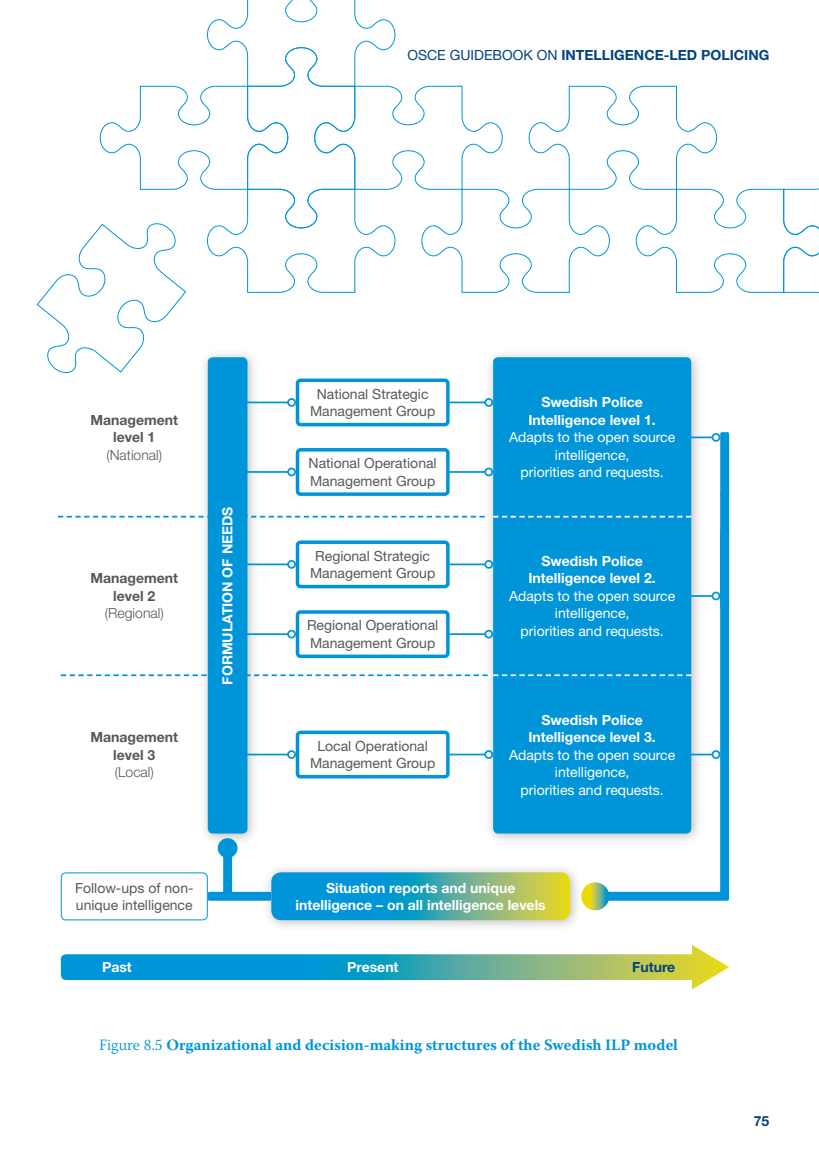
<style>
.page{position:relative;width:819px;height:1166px;background:#fff}
.page>*{position:absolute;margin:0;border:0;box-sizing:border-box;transform-origin:0 0}
.t1{font:700 15.75px "Warnock Pro";color:#0095d9}
.t2{font:14px/17.5px "Helvetica Neue LT Pro";color:#57585a}
.t3{font:700 14px/17.5px "Helvetica Neue LT Pro";color:#fff;text-align:center}
.t4{font:14px/17.5px "Helvetica Neue LT Pro";color:#fff;text-align:center}
.t5{font:700 14px/17.5px "Helvetica Neue LT Pro";color:#57585a;text-align:center}
.t6{font:700 14px "Helvetica Neue LT Pro";color:#01437c}
.t7{font:300 14px "Helvetica Neue LT Pro";color:#57585a}
.s1{font-weight:400}
.s2{font-weight:300}
</style>
<div class="page">
<svg style="left:36px;top:0;width:783px;height:374px"></svg>
<svg style="left:58px;top:516px;width:426px;height:1px"></svg>
<svg style="left:61px;top:674px;width:423px;height:2px"></svg>
<div style="left:199px;top:348px;width:61px;height:498px;background:#231f20;opacity:.3"></div>
<div style="left:208px;top:357px;width:39px;height:476px;background:#0095d9;border-radius:5px"></div>
<div style="left:484px;top:348px;width:219px;height:498px;background:#231f20;opacity:.3"></div>
<div style="left:493px;top:357px;width:198px;height:476px;background:#0095d9;border-radius:5px"></div>
<div style="left:262px;top:863px;width:320px;height:70px;background:#231f20;opacity:.3"></div>
<svg style="left:271px;top:872px;width:299px;height:48px;background:#4aa9a6"></svg>
<svg style="left:61px;top:945px;width:668px;height:44px"></svg>
<div style="left:61px;top:872px;width:147px;height:48px;border:1px solid #0095d9;border-radius:5px"></div>
<div style="left:208px;top:892px;width:63px;height:9px;background:#0095d9;border-radius:2px"></div>
<div style="left:720px;top:432px;width:9px;height:64px;background:#0095d9;border-radius:2px"></div>
<div style="left:720px;top:492px;width:9px;height:115px;background:#0095d9;border-radius:2px"></div>
<svg style="left:218px;top:838px;width:19px;height:54px"></svg>
<svg style="left:493px;top:516px;width:198px;height:1px"></svg>
<svg style="left:493px;top:674px;width:88px;height:2px"></svg>
<div style="left:296px;top:448px;width:153px;height:48px;border:4px solid #0095d9;border-radius:3px"></div>
<hr style="left:242px;top:471px;width:46px;height:2px;background:#0095d9">
<div style="left:287px;top:467px;width:9px;height:9px;border:2px solid #0095d9;border-radius:50%"></div>
<hr style="left:448px;top:471px;width:37px;height:2px;background:#0095d9">
<div style="left:484px;top:467px;width:9px;height:9px;border:2px solid #0095d9;border-radius:50%"></div>
<div style="left:296px;top:610px;width:153px;height:48px;border:4px solid #0095d9;border-radius:3px"></div>
<hr style="left:242px;top:633px;width:46px;height:2px;background:#0095d9">
<div style="left:287px;top:630px;width:9px;height:8px;border:2px solid #0095d9;border-radius:50%"></div>
<hr style="left:448px;top:633px;width:37px;height:2px;background:#0095d9">
<div style="left:484px;top:630px;width:9px;height:8px;border:2px solid #0095d9;border-radius:50%"></div>
<div style="left:296px;top:730px;width:153px;height:48px;border:4px solid #0095d9;border-radius:3px"></div>
<hr style="left:242px;top:754px;width:46px;height:1px;background:#0095d9">
<div style="left:287px;top:750px;width:9px;height:9px;border:2px solid #0095d9;border-radius:50%"></div>
<hr style="left:448px;top:754px;width:37px;height:1px;background:#0095d9">
<div style="left:484px;top:750px;width:9px;height:9px;border:2px solid #0095d9;border-radius:50%"></div>
<div style="left:296px;top:378px;width:153px;height:48px;border:4px solid #0095d9;border-radius:3px"></div>
<hr style="left:242px;top:401px;width:46px;height:2px;background:#0095d9">
<div style="left:287px;top:398px;width:9px;height:9px;border:2px solid #0095d9;border-radius:50%"></div>
<hr style="left:448px;top:401px;width:37px;height:2px;background:#0095d9">
<div style="left:484px;top:398px;width:9px;height:9px;border:2px solid #0095d9;border-radius:50%"></div>
<div style="left:296px;top:540px;width:153px;height:48px;border:4px solid #0095d9;border-radius:3px"></div>
<hr style="left:242px;top:563px;width:46px;height:2px;background:#0095d9">
<div style="left:287px;top:560px;width:9px;height:9px;border:2px solid #0095d9;border-radius:50%"></div>
<hr style="left:448px;top:563px;width:37px;height:2px;background:#0095d9">
<div style="left:484px;top:560px;width:9px;height:9px;border:2px solid #0095d9;border-radius:50%"></div>
<hr style="left:688px;top:436px;width:24px;height:2px;background:#0095d9">
<div style="left:711px;top:433px;width:9px;height:9px;border:2px solid #0095d9;border-radius:50%"></div>
<svg style="left:581px;top:529px;width:148px;height:381px"></svg>
<p class="t6" style="left:407px;top:46px;width:363px"><span class="s1">OSCE GUIDEBOOK ON</span> INTELLIGENCE-LED POLICING</p>
<p class="t5" style="left:90px;top:411px;width:89px">Management level 1</p>
<p class="t7" style="left:106px;top:446px;width:57px">(National)</p>
<p class="t5" style="left:90px;top:569px;width:89px">Management level 2</p>
<p class="t7" style="left:105px;top:605px;width:60px">(Regional)</p>
<p class="t5" style="left:90px;top:728px;width:89px">Management level 3</p>
<p class="t7" style="left:115px;top:763px;width:41px">(Local)</p>
<p class="t3" style="left:218px;top:684px;width:180px;rotate:-90deg">FORMULATION OF NEEDS</p>
<p class="t2" style="left:75px;top:878px;width:120px">Follow-ups of non&shy;unique intelligence</p>
<p class="t2" style="left:310px;top:385px;width:127px;text-align:center">National Strategic<br>Management Group</p>
<p class="t2" style="left:308px;top:454px;width:130px">National Operational<br>Management Group</p>
<p class="t2" style="left:310px;top:546px;width:127px;text-align:center">Regional Strategic<br>Management Group</p>
<p class="t2" style="left:307px;top:616px;width:133px">Regional Operational<br>Management Group</p>
<p class="t2" style="left:310px;top:737px;width:127px;text-align:center">Local Operational<br>Management Group</p>
<p class="t3" style="left:528px;top:393px;width:129px">Swedish Police<br>Intelligence level 1.</p>
<p class="t4" style="left:509px;top:428px;width:168px">Adapts to the open source intelligence,<br>priorities and requests.</p>
<p class="t3" style="left:528px;top:552px;width:129px">Swedish Police<br>Intelligence level 2.</p>
<p class="t4" style="left:509px;top:587px;width:168px">Adapts to the open source intelligence,<br>priorities and requests.</p>
<p class="t3" style="left:528px;top:710px;width:129px">Swedish Police<br>Intelligence level 3.</p>
<p class="t4" style="left:509px;top:745px;width:168px">Adapts to the open source intelligence,<br>priorities and requests.</p>
<p class="t3" style="left:295px;top:878px;width:252px">Situation reports and unique intelligence – on all intelligence levels</p>
<p class="t3" style="left:102px;top:958px;width:31px">Past</p>
<p class="t3" style="left:347px;top:958px;width:53px">Present</p>
<p class="t6" style="left:632px;top:958px;width:45px">Future</p>
<p class="t1" style="left:99px;top:1035px;width:580px"><span class="s2">Figure 8.5</span> Organizational and decision-making structures of the Swedish ILP model</p>
<p class="t6" style="left:753px;top:1112px;width:17px">75</p>
</div>
